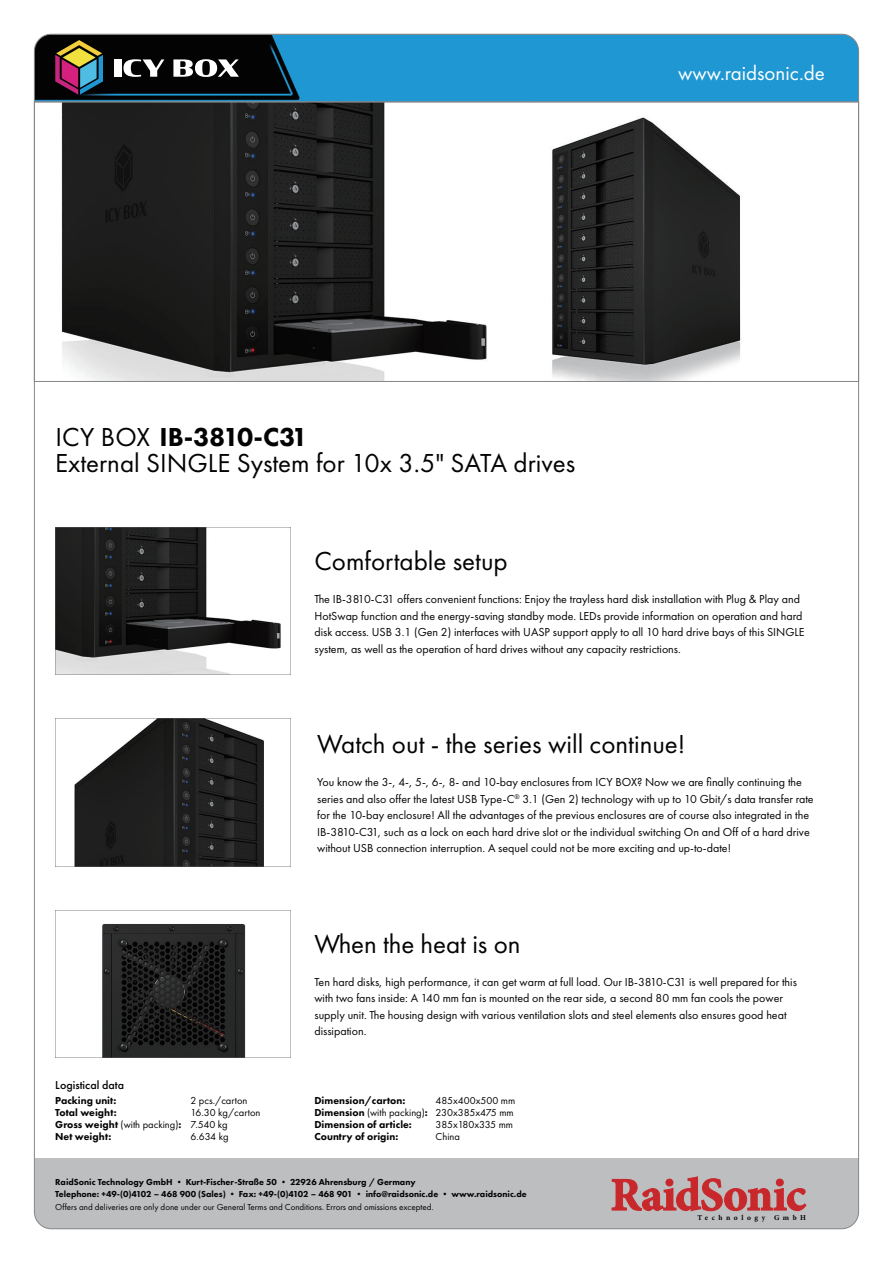
<style>
.page{position:relative;width:893px;height:1263px;background:#fff}
.page>*{position:absolute;margin:0;border:0;box-sizing:border-box;transform-origin:0 0}
.t1{font:27px "Futura PT";color:#030303}
.t2{font:800 27px "Futura PT";letter-spacing:-.04em;color:#030303}
.t3{font:21px "Futura PT";color:#fff}
.t4{font:12px/16.5px "Futura PT";color:#030303}
.t5{font:500 12px "Futura PT";color:#030303}
.t6{font:800 10.5px/12px "Futura PT";color:#030303}
.t7{font:10.5px/12px "Futura PT";color:#030303}
.t8{font:800 9px/12px "Futura PT";color:#030303}
.t9{font:9px "Futura PT";color:#030303}
.t10{font:700 7.5px "Minion Pro";letter-spacing:.47em;color:#030303}
.s1{font-weight:400}
</style>
<div class="page">
<svg style="left:36px;top:102px;width:821px;height:280px"></svg>
<img style="left:55px;top:528px;width:236px;height:147px">
<img style="left:55px;top:719px;width:236px;height:147px">
<img style="left:55px;top:910px;width:236px;height:147px">
<div style="left:34px;top:1159px;width:825px;height:70px;background:#bdbebf"></div>
<svg style="left:612px;top:1176px;width:194px;height:35px"></svg>
<svg style="left:34px;top:34px;width:825px;height:68px;background:#1c76a3"></svg>
<div style="left:114px;top:59px;width:7px;height:18px;background:#fff"></div>
<svg style="left:123px;top:59px;width:41px;height:18px"></svg>
<svg style="left:173px;top:59px;width:66px;height:18px"></svg>
<svg style="left:55px;top:40px;width:48px;height:55px;background:#665653"></svg>
<h2 class="t3" style="left:678px;top:60px;width:148px">www.raidsonic.de</h2>
<h1 class="t2" style="left:55px;top:420px;width:254px"><span class="s1">ICY BOX</span> IB-3810-C31</h1>
<h1 class="t1" style="left:55px;top:447px;width:521px">External SINGLE System for 10x 3.5" SATA drives</h1>
<h1 class="t1" style="left:314px;top:545px;width:195px">Comfortable setup</h1>
<p class="t4" style="left:314px;top:591px;width:492px">The IB-3810-C31 offers convenient functions: Enjoy the trayless hard disk installation with Plug &amp; Play and HotSwap function and the energy-saving standby mode. LEDs provide information on operation and hard disk access. USB 3.1 (Gen 2) interfaces with UASP support apply to all 10 hard drive bays of this SINGLE system, as well as the operation of hard drives without any capacity restrictions.</p>
<h1 class="t1" style="left:317px;top:728px;width:370px">Watch out - the series will continue!</h1>
<p class="t4" style="left:317px;top:774px;width:498px">You know the 3-, 4-, 5-, 6-, 8- and 10-bay enclosures from ICY BOX? Now we are finally continuing the series and also offer the latest USB Type-C<sup>®</sup> 3.1 (Gen 2) technology with up to 10 Gbit/s data transfer rate for the 10-bay enclosure! All the advantages of the previous enclosures are of course also integrated in the IB-3810-C31, such as a lock on each hard drive slot or the individual switching On and Off of a hard drive without USB connection interruption. A sequel could not be more exciting and up-to-date!</p>
<h1 class="t1" style="left:314px;top:928px;width:208px">When the heat is on</h1>
<p class="t4" style="left:314px;top:974px;width:484px">Ten hard disks, high performance, it can get warm at full load. Our IB-3810-C31 is well prepared for this with two fans inside: A 140 mm fan is mounted on the rear side, a second 80 mm fan cools the power supply unit. The housing design with various ventilation slots and steel elements also ensures good heat dissipation.</p>
<p class="t5" style="left:55px;top:1078px;width:70px">Logistical data</p>
<p class="t6" style="left:55px;top:1094px;width:128px">Packing unit:<br>Total weight:<br>Gross weight <span class="s1">(with packing)</span>:<br>Net weight:</p>
<p class="t6" style="left:314px;top:1094px;width:115px">Dimension/carton:<br>Dimension <span class="s1">(with packing)</span>:<br>Dimension of article:<br>Country of origin:</p>
<p class="t8" style="left:55px;top:1175px;width:473px">RaidSonic Technology GmbH • Kurt-Fischer-Straße 50 • 22926 Ahrensburg / Germany<br>Telephone: +49-(0)4102 – 468 900 (Sales) • Fax: +49-(0)4102 – 468 901 • info@raidsonic.de • www.raidsonic.de</p>
<p class="t9" style="left:55px;top:1202px;width:380px">Offers and deliveries are only done under our General Terms and Conditions. Errors and omissions excepted.</p>
<p class="t7" style="left:190px;top:1094px;width:71px">2 pcs./carton<br>16.30 kg/carton<br>7.540 kg<br>6.634 kg</p>
<p class="t7" style="left:436px;top:1094px;width:81px">485x400x500 mm<br>230x385x475 mm<br>385x180x335 mm<br>China</p>
<p class="t10" style="left:697px;top:1212px;width:110px">Technology GmbH</p>
</div>
